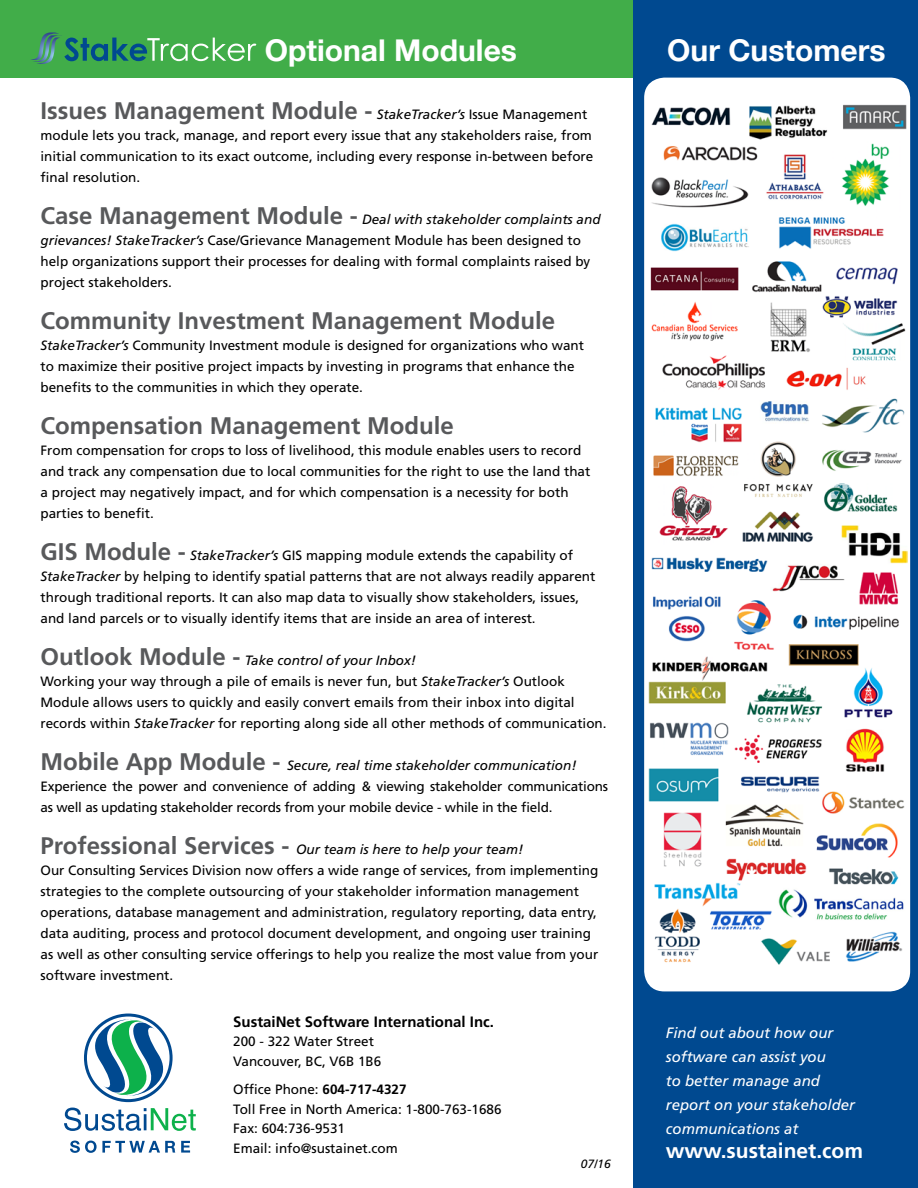
<style>
.page{position:relative;width:918px;height:1188px;background:#fff}
.page>*{position:absolute;margin:0;border:0;box-sizing:border-box;transform-origin:0 0}
.t1{font:700 30px "Helvetica Neue";color:#fff}
.t2{font:700 24px "Frutiger";color:#58595b}
.t3{font:700 21px "Frutiger";color:#fff}
.t4{font:italic 15px/24px "Frutiger";color:#fff}
.t5{font:700 15px "Frutiger";color:#000}
.t6{font:13.5px/21px "Frutiger";color:#000}
.t7{font:italic 12px "Frutiger";color:#000}
.s1{font-weight:400;font-style:italic;font-size:13.5px;color:#000}
.s2{font-weight:400;font-size:13.5px;color:#000}
.s3{font-weight:700;font-size:24px;color:#58595b}
.s4{font-style:italic}
.s5{font-weight:700}
</style>
<div class="page">
<div style="left:0;top:0;width:918px;height:78px;background:#41ad49"></div>
<div style="left:634px;top:0;width:284px;height:1188px;background:#004990"></div>
<div style="left:84px;top:1014px;width:89px;height:88px;border:3px solid #004990;border-radius:50%"></div>
<svg style="left:87px;top:1018px;width:84px;height:79px"></svg>
<svg style="left:64px;top:1108px;width:132px;height:23px"></svg>
<hr style="left:144px;top:1114px;width:3px;height:16px;background:#004990">
<svg style="left:70px;top:1141px;width:105px;height:12px"></svg>
<svg style="left:181px;top:1141px;width:9px;height:12px"></svg>
<div style="left:644px;top:78px;width:266px;height:913px;background:#fff;border-radius:20px"></div>
<svg style="left:31px;top:32px;width:225px;height:32px"></svg>
<img style="left:648px;top:104px;width:260px;height:861px">
<h1 class="t1" style="left:265px;top:27px;width:254px">Optional Modules</h1>
<h1 class="t1" style="left:667px;top:27px;width:220px">Our Customers</h1>
<h2 class="t2" style="left:40px;top:96px;width:548px">Issues Management Module - <span class="s1">StakeTracker’s</span> <span class="s2">Issue Management</span></h2>
<p class="t6" style="left:41px;top:124px;width:554px;text-align:justify">module lets you track, manage, and report every issue that any stakeholders raise, from initial communication to its exact outcome, including every response in-between before final resolution.</p>
<p class="t6" style="left:40px;top:208px;width:562px"><span class="s3">Case Management Module -</span> <span class="s4">Deal with stakeholder complaints and grievances! StakeTracker’s</span> Case/Grievance Management Module has been designed to help organizations support their processes for dealing with formal complaints raised by project stakeholders.</p>
<h2 class="t2" style="left:40px;top:306px;width:516px">Community Investment Management Module</h2>
<p class="t6" style="left:40px;top:334px;width:545px"><span class="s4">StakeTracker’s</span> Community Investment module is designed for organizations who want to maximize their positive project impacts by investing in programs that enhance the benefits to the communities in which they operate.</p>
<h2 class="t2" style="left:40px;top:411px;width:415px">Compensation Management Module</h2>
<p class="t6" style="left:40px;top:439px;width:551px">From compensation for crops to loss of livelihood, this module enables users to record and track any compensation due to local communities for the right to use the land that a project may negatively impact, and for which compensation is a necessity for both parties to benefit.</p>
<p class="t6" style="left:40px;top:544px;width:556px"><span class="s3">GIS Module -</span> <span class="s4">StakeTracker’s</span> GIS mapping module extends the capability of <span class="s4">StakeTracker</span> by helping to identify spatial patterns that are not always readily apparent through traditional reports. It can also map data to visually show stakeholders, issues, and land parcels or to visually identify items that are inside an area of interest.</p>
<p class="t6" style="left:40px;top:649px;width:568px"><span class="s3">Outlook Module -</span> <span class="s4">Take control of your Inbox!<br></span>Working your way through a pile of emails is never fun, but <span class="s4">StakeTracker’s</span> Outlook Module allows users to quickly and easily convert emails from their inbox into digital records within <span class="s4">StakeTracker</span> for reporting along side all other methods of communication.</p>
<p class="t6" style="left:40px;top:754px;width:569px"><span class="s3">Mobile App Module -</span> <span class="s4">Secure, real time stakeholder communication!<br></span>Experience the power and convenience of adding &amp; viewing stakeholder communications as well as updating stakeholder records from your mobile device - while in the field.</p>
<p class="t6" style="left:40px;top:838px;width:559px"><span class="s3">Professional Services -</span> <span class="s4">Our team is here to help your team!<br></span>Our Consulting Services Division now offers a wide range of services, from implementing strategies to the complete outsourcing of your stakeholder information management operations, database management and administration, regulatory reporting, data entry, data auditing, process and protocol document development, and ongoing user training as well as other consulting service offerings to help you realize the most value from your software investment.</p>
<p class="t5" style="left:233px;top:1013px;width:262px">SustaiNet Software International Inc.</p>
<p class="t6" style="left:233px;top:1032px;width:150px;line-height:19.5px">200 - 322 Water Street<br>Vancouver, BC, V6B 1B6</p>
<p class="t6" style="left:233px;top:1080px;width:270px;line-height:19.5px">Office Phone: <span class="s5">604-717-4327<br></span>Toll Free in North America: 1-800-763-1686<br>Fax: 604:736-9531<br>Email: info@sustainet.com</p>
<p class="t7" style="left:581px;top:1157px;width:32px">07/16</p>
<p class="t4" style="left:666px;top:1020px;width:191px">Find out about how our software can assist you<br>to better manage and report on your stakeholder communications at</p>
<h3 class="t3" style="left:666px;top:1138px;width:199px">www.sustainet.com</h3>
</div>
